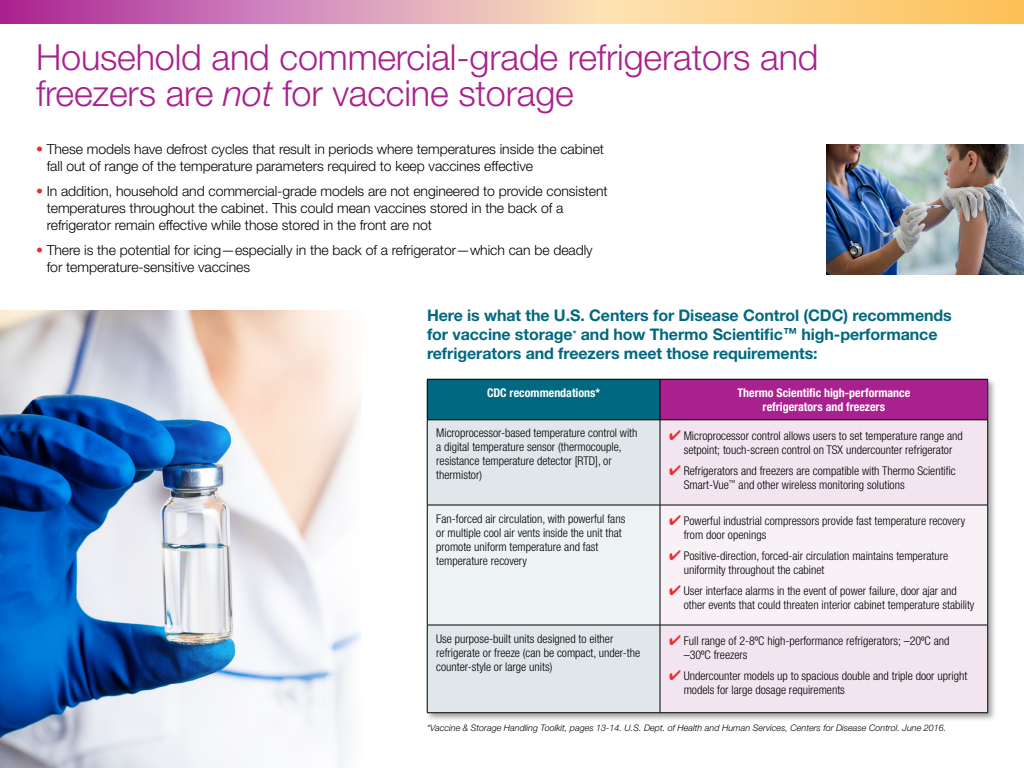
<style>
.page{position:relative;width:1024px;height:768px;background:#fff}
.page>*{position:absolute;margin:0;border:0;box-sizing:border-box;transform-origin:0 0}
.t1{font:300 36px/36px "Helvetica Neue LT Std";letter-spacing:-.005em;color:#a9218e}
.t2{font:700 16px/19px "Helvetica Neue LT Std";letter-spacing:-.005em;color:#00687f}
.t3{font:300 14px/17px "Helvetica Neue LT Std";letter-spacing:-.005em;color:#000}
.t4{font:300 condensed 12px/14px "Helvetica Neue LT Std";color:#000}
.t5{font:700 condensed 12px/14px "Helvetica Neue LT Std";color:#fff;text-align:center}
.t6{font:italic 300 9px "Helvetica Neue LT Std";color:#000}
.s1{font-style:italic}
.s2{color:#ee2d33}
.s3{font-size:14px}
</style>
<div class="page">
<div style="left:425px;top:377px;width:572px;height:345px;background:#000;opacity:.35"></div>
<div style="left:427px;top:379px;width:233px;height:41px;background:#00687f"></div>
<div style="left:660px;top:379px;width:328px;height:41px;background:#a9218e"></div>
<div style="left:428px;top:421px;width:232px;height:291px;background:#e0e7eb"></div>
<div style="left:661px;top:421px;width:327px;height:291px;background:#f3e5f0"></div>
<div style="left:427px;top:505px;width:233px;height:120px;background:#edf2f4"></div>
<div style="left:660px;top:505px;width:328px;height:120px;background:#f8f2f7"></div>
<hr style="left:427px;top:379px;width:233px;height:1px;background:#000">
<hr style="left:427px;top:379px;width:1px;height:41px;background:#000">
<hr style="left:660px;top:379px;width:328px;height:1px;background:#000">
<hr style="left:660px;top:379px;width:1px;height:41px;background:#000">
<hr style="left:427px;top:420px;width:233px;height:1px;background:#000">
<hr style="left:427px;top:420px;width:1px;height:85px;background:#000">
<hr style="left:660px;top:420px;width:328px;height:1px;background:#000">
<hr style="left:660px;top:420px;width:1px;height:85px;background:#000">
<hr style="left:988px;top:420px;width:1px;height:85px;background:#000">
<hr style="left:427px;top:505px;width:233px;height:1px;background:#000">
<hr style="left:427px;top:505px;width:1px;height:120px;background:#000">
<hr style="left:660px;top:505px;width:328px;height:1px;background:#000">
<hr style="left:660px;top:505px;width:1px;height:120px;background:#000">
<hr style="left:988px;top:505px;width:1px;height:120px;background:#000">
<hr style="left:427px;top:625px;width:233px;height:1px;background:#000">
<hr style="left:427px;top:625px;width:1px;height:87px;background:#000">
<hr style="left:660px;top:625px;width:328px;height:1px;background:#000">
<hr style="left:660px;top:625px;width:1px;height:87px;background:#000">
<hr style="left:988px;top:625px;width:1px;height:87px;background:#000">
<hr style="left:427px;top:712px;width:233px;height:1px;background:#000">
<hr style="left:660px;top:712px;width:328px;height:1px;background:#000">
<hr style="left:988px;top:379px;width:1px;height:41px;background:#1a1d4c">
<svg style="left:598px;top:0;width:426px;height:24px;background:#fdd185"></svg>
<svg style="left:0;top:0;width:598px;height:24px;background:#d287b2"></svg>
<img style="left:827px;top:144px;width:197px;height:130px">
<img style="left:0;top:310px;width:361px;height:458px">
<p class="t1" style="left:36px;top:38px;width:784px">Household and commercial-grade refrigerators and freezers are <span class="s1">not</span> for vaccine storage</p>
<p class="t3" style="left:47px;top:140px;width:559px;text-indent:-11px"><span class="s2">•</span> These models have defrost cycles that result in periods where temperatures inside the cabinet fall out of range of the temperature parameters required to keep vaccines effective</p>
<p class="t3" style="left:47px;top:182px;width:562px;text-indent:-11px"><span class="s2">•</span> In addition, household and commercial-grade models are not engineered to provide consistent temperatures throughout the cabinet. This could mean vaccines stored in the back of a refrigerator remain effective while those stored in the front are not</p>
<p class="t3" style="left:47px;top:241px;width:547px;text-indent:-11px"><span class="s2">•</span> There is the potential for icing—especially in the back of a refrigerator—which can be deadly for temperature-sensitive vaccines</p>
<p class="t2" style="left:427px;top:306px;width:526px">Here is what the U.S. Centers for Disease Control (CDC) recommends for vaccine storage<sup>*</sup> and how Thermo Scientific<span class="s3">™</span> high-performance refrigerators and freezers meet those requirements:</p>
<p class="t5" style="left:487px;top:385px;width:114px">CDC recommendations*</p>
<p class="t5" style="left:737px;top:385px;width:174px">Thermo Scientific high-performance refrigerators and freezers</p>
<p class="t4" style="left:436px;top:426px;width:203px">Microprocessor-based temperature control with a digital temperature sensor (thermocouple, resistance temperature detector [RTD], or thermistor)</p>
<p class="t4" style="left:669px;top:429px;width:295px;text-align:center"><span class="s2">✔</span> Microprocessor control allows users to set temperature range and setpoint; touch-screen control on TSX undercounter refrigerator</p>
<p class="t4" style="left:684px;top:464px;width:274px;text-indent:-15px"><span class="s2">✔</span> Refrigerators and freezers are compatible with Thermo Scientific<br>Smart-Vue<sup>™</sup> and other wireless monitoring solutions</p>
<p class="t4" style="left:436px;top:511px;width:191px">Fan-forced air circulation, with powerful fans or multiple cool air vents inside the unit that promote uniform temperature and fast temperature recovery</p>
<p class="t4" style="left:684px;top:514px;width:283px;text-indent:-15px"><span class="s2">✔</span> Powerful industrial compressors provide fast temperature recovery from door openings</p>
<p class="t4" style="left:684px;top:549px;width:266px;text-indent:-15px"><span class="s2">✔</span> Positive-direction, forced-air circulation maintains temperature uniformity throughout the cabinet</p>
<p class="t4" style="left:684px;top:584px;width:292px;text-indent:-15px"><span class="s2">✔</span> User interface alarms in the event of power failure, door ajar and other events that could threaten interior cabinet temperature stability</p>
<p class="t4" style="left:436px;top:631px;width:205px">Use purpose-built units designed to either refrigerate or freeze (can be compact, under-the counter-style or large units)</p>
<p class="t4" style="left:684px;top:634px;width:267px;text-indent:-15px"><span class="s2">✔</span> Full range of 2-8ºC high-performance refrigerators; –20ºC and –30ºC freezers</p>
<p class="t4" style="left:684px;top:669px;width:285px;text-indent:-15px"><span class="s2">✔</span> Undercounter models up to spacious double and triple door upright models for large dosage requirements</p>
<p class="t6" style="left:427px;top:723px;width:521px">*Vaccine &amp; Storage Handling Toolkit, pages 13-14. U.S. Dept. of Health and Human Services, Centers for Disease Control. June 2016.</p>
</div>
